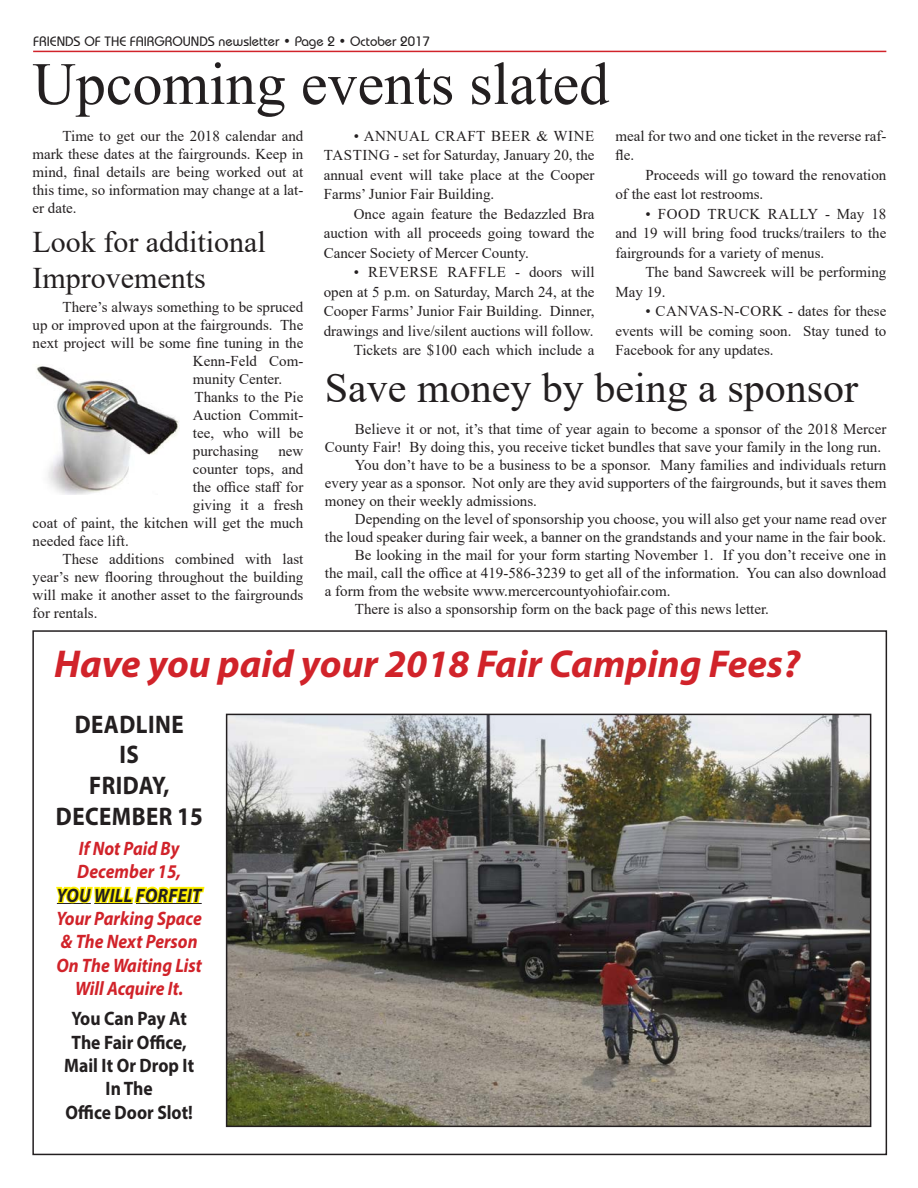
<style>
.page{position:relative;width:918px;height:1188px;background:#fff}
.page>*{position:absolute;margin:0;border:0;box-sizing:border-box;transform-origin:0 0}
.t1{font:60px "Times New Roman";color:#231f20}
.t2{font:42px "Times New Roman";color:#231f20}
.t3{font:italic 700 39px "Myriad Pro";color:#d1232a}
.t4{font:30px "Times New Roman";color:#231f20}
.t5{font:700 25.5px "Myriad Pro";letter-spacing:.02em;color:#231f20;scale:.9 1}
.t6{font:italic 700 19.5px/23.4px "Myriad Pro";color:#d1232a;text-align:center;scale:.9 1}
.t7{font:700 19.5px "Myriad Pro";color:#231f20;scale:.9 1}
.t8{font:italic 700 19.5px "Myriad Pro";letter-spacing:.02em;color:#231f20;scale:.9 1}
.t9{font:15px/18px "Times New Roman";color:#231f20;text-align:justify}
.t10{font:500 13.5px "Bauhaus IT Cby BT";color:#231f20}
</style>
<div class="page">
<hr style="left:33px;top:51px;width:853px;height:1px;background:#d1232a">
<img style="left:36px;top:366px;width:143px;height:128px">
<img style="left:229px;top:717px;width:639px;height:407px">
<div style="left:226px;top:714px;width:645px;height:413px;border:2px solid #231f20"></div>
<svg style="left:56px;top:886px;width:149px;height:18px"></svg>
<p class="t10" style="left:33px;top:33px;width:398px">FRIENDS OF THE FAIRGROUNDS newsletter • Page 2 • October 2017</p>
<p class="t1" style="left:33px;top:42px;width:578px">Upcoming events slated</p>
<p class="t9" style="left:33px;top:126px;width:272px;text-indent:30px">Time to get our the 2018 calendar and mark these dates at the fairgrounds. Keep in mind, final details are being worked out at this time, so information may change at a lat&shy;er date.</p>
<p class="t9" style="left:324px;top:125px;width:272px;line-height:19.5px;text-indent:30px">• ANNUAL CRAFT BEER &amp; WINE TASTING - set for Saturday, January 20, the annual event will take place at the Cooper Farms’ Junior Fair Building.</p>
<p class="t9" style="left:615px;top:125px;width:272px;line-height:19.5px">meal for two and one ticket in the reverse raf&shy;fle.</p>
<p class="t9" style="left:615px;top:164px;width:272px;line-height:19.5px;text-indent:30px">Proceeds will go toward the renovation of the east lot restrooms.</p>
<p class="t9" style="left:615px;top:203px;width:272px;line-height:19.5px;text-indent:30px">• FOOD TRUCK RALLY - May 18 and 19 will bring food trucks/trailers to the fairgrounds for a variety of menus.</p>
<p class="t9" style="left:615px;top:262px;width:272px;line-height:19.5px;text-indent:30px">The band Sawcreek will be performing<br>May 19.</p>
<p class="t9" style="left:615px;top:301px;width:272px;line-height:19.5px;text-indent:30px">• CANVAS-N-CORK - dates for these events will be coming soon. Stay tuned to Facebook for any updates.</p>
<p class="t9" style="left:324px;top:203px;width:272px;line-height:19.5px;text-indent:30px">Once again feature the Bedazzled Bra auction with all proceeds going toward the Cancer Society of Mercer County.</p>
<p class="t9" style="left:324px;top:262px;width:272px;line-height:19.5px;text-indent:30px">• REVERSE RAFFLE - doors will open at 5 p.m. on Saturday, March 24, at the Cooper Farms’ Junior Fair Building. Dinner, drawings and live/silent auctions will follow.</p>
<p class="t9" style="left:354px;top:341px;width:242px">Tickets are $100 each which include a</p>
<p class="t4" style="left:33px;top:220px;width:235px">Look for additional</p>
<p class="t4" style="left:33px;top:256px;width:175px">Improvements</p>
<p class="t9" style="left:63px;top:298px;width:242px">There’s always something to be spruced</p>
<p class="t9" style="left:33px;top:316px;width:272px">up or improved upon at the fairgrounds. The</p>
<p class="t9" style="left:33px;top:334px;width:272px">next project will be some fine tuning in the</p>
<p class="t9" style="left:193px;top:352px;width:112px">Kenn-Feld Com-</p>
<p class="t9" style="left:193px;top:370px;width:91px">munity Center.</p>
<p class="t9" style="left:193px;top:388px;width:112px">Thanks to the Pie Auction Commit&shy;tee, who will be purchasing</p>
<p class="t2" style="left:325px;top:358px;width:535px">Save money by being a sponsor</p>
<p class="t9" style="left:325px;top:419px;width:563px;text-indent:30px">Believe it or not, it’s that time of year again to become a sponsor of the 2018 Mercer<br>County Fair! By doing this, you receive ticket bundles that save your family in the long run.</p>
<p class="t9" style="left:325px;top:455px;width:563px;text-indent:30px">You don’t have to be a business to be a sponsor. Many families and individuals return every year as a sponsor. Not only are they avid supporters of the fairgrounds, but it saves them money on their weekly admissions.</p>
<p class="t9" style="left:325px;top:509px;width:563px;text-align:right">Depending on the level of sponsorship you choose, you will also get your name read over<br>the loud speaker during fair week, a banner on the grandstands and your name in the fair book.</p>
<p class="t9" style="left:325px;top:545px;width:563px;text-indent:30px">Be looking in the mail for your form starting November 1. If you don’t receive one in the mail, call the office at 419-586-3239 to get all of the information. You can also download a form from the website www.mercercountyohiofair.com.</p>
<p class="t9" style="left:355px;top:599px;width:416px">There is also a sponsorship form on the back page of this news letter.</p>
<p class="t9" style="left:278px;top:442px;width:26px">new</p>
<p class="t9" style="left:193px;top:460px;width:112px">counter tops, and</p>
<p class="t9" style="left:193px;top:478px;width:112px">the office staff for</p>
<p class="t9" style="left:193px;top:496px;width:112px">giving it a fresh</p>
<p class="t9" style="left:33px;top:514px;width:272px">coat of paint, the kitchen will get the much</p>
<p class="t9" style="left:33px;top:532px;width:98px">needed face lift.</p>
<p class="t9" style="left:33px;top:550px;width:272px;text-indent:30px">These additions combined with last year’s new flooring throughout the building will make it another asset to the fairgrounds for rentals.</p>
<p class="t3" style="left:54px;top:638px;width:748px">Have you paid your 2018 Fair Camping Fees?</p>
<p class="t5" style="left:75px;top:708px;width:122px">DEADLINE</p>
<p class="t5" style="left:120px;top:738px;width:23px">IS</p>
<p class="t5" style="left:89px;top:769px;width:91px">FRIDAY,</p>
<p class="t5" style="left:56px;top:799px;width:165px">DECEMBER 15</p>
<p class="t6" style="left:79px;top:836px;width:113px">If Not Paid By</p>
<p class="t6" style="left:77px;top:859px;width:117px">December 15,</p>
<p class="t8" style="left:57px;top:882px;width:162px">YOU WILL FORFEIT</p>
<p class="t6" style="left:57px;top:906px;width:163px">Your Parking Space</p>
<p class="t6" style="left:56px;top:929px;width:163px">&amp; The Next Person<br>On The Waiting List<br>Will Acquire It.</p>
<p class="t7" style="left:72px;top:1006px;width:129px">You Can Pay At</p>
<p class="t7" style="left:72px;top:1029px;width:129px">The Fair Office,</p>
<p class="t7" style="left:64px;top:1053px;width:146px">Mail It Or Drop It</p>
<p class="t7" style="left:106px;top:1076px;width:54px">In The</p>
<p class="t7" style="left:66px;top:1100px;width:143px">Office Door Slot!</p>
</div>
